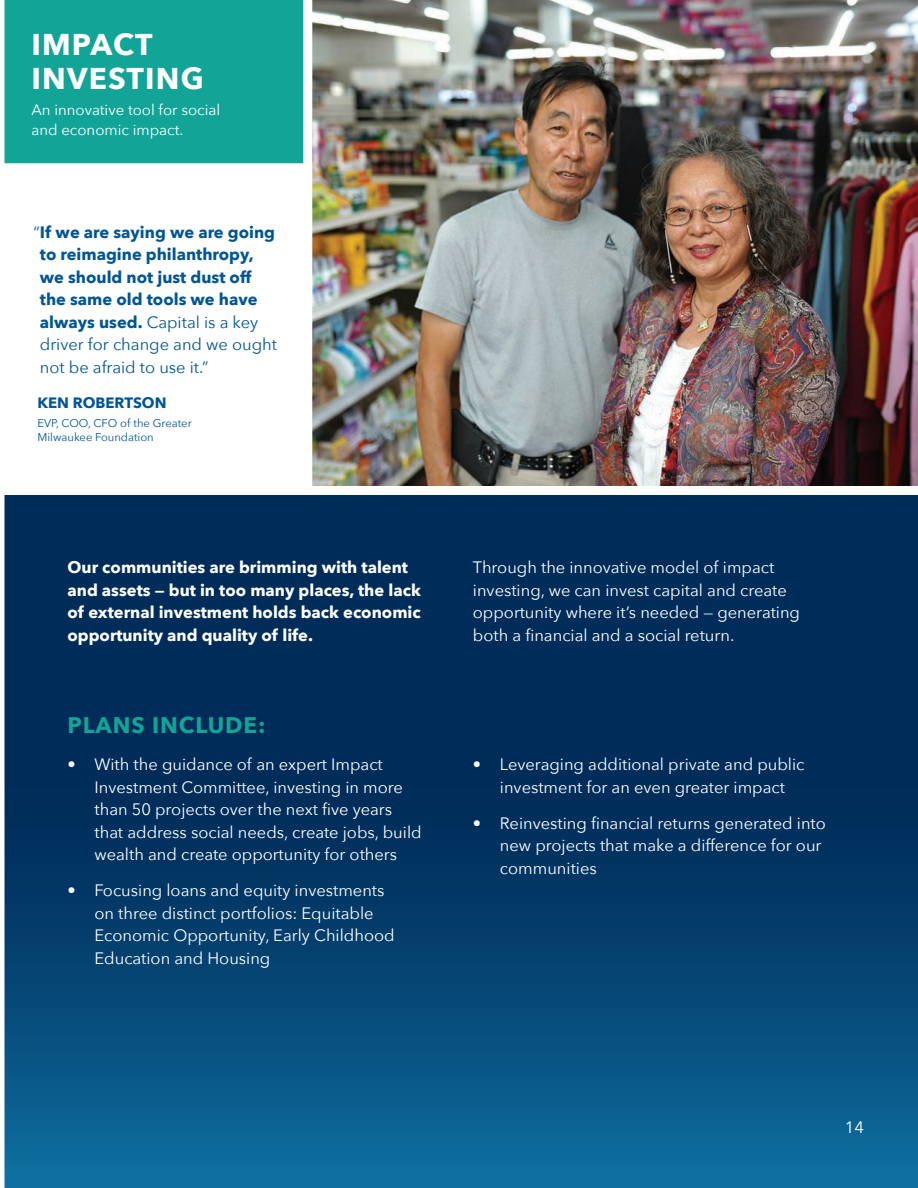
<style>
.page{position:relative;width:918px;height:1188px;background:#002c59}
.page>*{position:absolute;margin:0;border:0;box-sizing:border-box;transform-origin:0 0}
.t1{font:700 30px/34.5px "Avenir Next";letter-spacing:.04em;color:#fff}
.t2{font:700 22.5px "Avenir Next";letter-spacing:.04em;color:#13a498}
.t3{font:16.5px/22.5px "Avenir Next";color:#fff}
.t4{font:700 16.5px/22.5px "Avenir Next";color:#005595}
.t5{font:700 16.5px/22.5px "Avenir Next";color:#fff}
.t6{font:15px/19.5px "Avenir Next";color:#fff}
.t7{font:700 15px "Avenir Next";color:#005595}
.t8{font:11.25px/14.2px "Avenir Next";color:#005595}
.s1{font-weight:400}
</style>
<div class="page">
<div style="left:0;top:756px;width:918px;height:432px;background:linear-gradient(to bottom,#00234f,#0e6c9d)"></div>
<img style="left:312px;top:0;width:606px;height:486px">
<div style="left:0;top:0;width:308px;height:163px;background:#13a498"></div>
<div style="left:0;top:163px;width:309px;height:9px;background:#fff"></div>
<div style="left:0;top:172px;width:308px;height:314px;background:#fff"></div>
<div style="left:303px;top:0;width:9px;height:486px;background:#fff"></div>
<div style="left:0;top:486px;width:918px;height:9px;background:#fff"></div>
<hr style="left:0;top:0;width:4px;height:1188px;background:#fff">
<p class="t1" style="left:31px;top:27px;width:174px">IMPACT<br>INVESTING</p>
<p class="t6" style="left:31px;top:99px;width:190px">An innovative tool for social and economic impact.</p>
<p class="t4" style="left:40px;top:220px;width:239px;text-indent:-6px"><span class="s1">“</span>If we are saying we are going to reimagine philanthropy, we should not just dust off the same old tools we have always used. <span class="s1">Capital is a key driver for change and we ought not be afraid to use it.”</span></p>
<p class="t7" style="left:37px;top:389px;width:131px">KEN ROBERTSON</p>
<p class="t8" style="left:37px;top:415px;width:156px">EVP, COO, CFO of the Greater<br>Milwaukee Foundation</p>
<p class="t5" style="left:68px;top:556px;width:355px">Our communities are brimming with talent and assets — but in too many places, the lack of external investment holds back economic opportunity and quality of life.</p>
<p class="t3" style="left:473px;top:555px;width:329px">Through the innovative model of impact investing, we can invest capital and create opportunity where it’s needed — generating both a financial and a social return.</p>
<p class="t2" style="left:68px;top:705px;width:200px">PLANS INCLUDE:</p>
<p class="t3" style="left:94px;top:752px;width:329px;text-indent:-27px">• With the guidance of an expert Impact Investment Committee, investing in more than 50 projects over the next five years that address social needs, create jobs, build wealth and create opportunity for others</p>
<p class="t3" style="left:94px;top:878px;width:302px;text-indent:-27px">• Focusing loans and equity investments on three distinct portfolios: Equitable Economic Opportunity, Early Childhood Education and Housing</p>
<p class="t3" style="left:473px;top:752px;width:333px;text-align:center">• Leveraging additional private and public investment for an even greater impact</p>
<p class="t3" style="left:500px;top:811px;width:328px;text-indent:-27px">• Reinvesting financial returns generated into new projects that make a difference for our communities</p>
<p class="t3" style="left:845px;top:1115px;width:21px">14</p>
</div>
